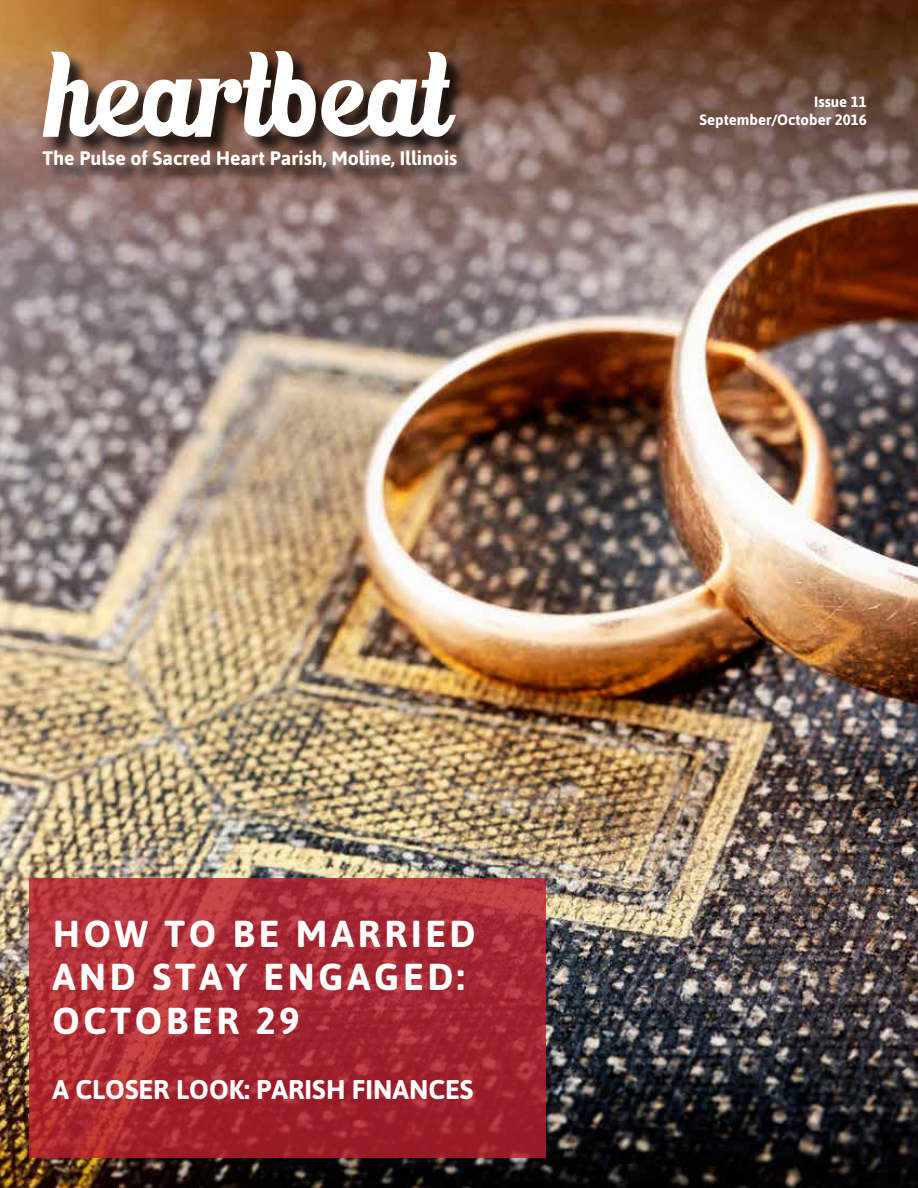
<style>
.page{position:relative;width:918px;height:1188px;background:#fff}
.page>*{position:absolute;margin:0;border:0;box-sizing:border-box;transform-origin:0 0}
.t1{font:700 37.5px/43.5px "Asap";letter-spacing:.1em;color:#fff}
.t2{font:700 27px "Asap";color:#fff}
.t3{font:700 19.5px "Asap";color:#fff}
.t4{font:700 15px/18px "Asap";color:#fff;text-align:right}
</style>
<div class="page">
<img style="left:0;top:0;width:918px;height:1188px">
<svg style="left:29px;top:878px;width:516px;height:280px;background:#aa2a33"></svg>
<div style="left:45px;top:53px;width:429px;height:102px;background:#000;opacity:.75"></div>
<svg style="left:43px;top:51px;width:413px;height:86px"></svg>
<div style="left:45px;top:153px;width:430px;height:32px;background:#000;opacity:.75"></div>
<p class="t3" style="left:43px;top:147px;width:416px">The Pulse of Sacred Heart Parish, Moline, Illinois</p>
<p class="t4" style="left:700px;top:92px;width:169px">Issue 11<br>September/October 2016</p>
<h1 class="t1" style="left:52px;top:911px;width:425px">HOW TO BE MARRIED<br>AND STAY ENGAGED:<br>OCTOBER 29</h1>
<h2 class="t2" style="left:52px;top:1073px;width:422px">A CLOSER LOOK: PARISH FINANCES</h2>
</div>
